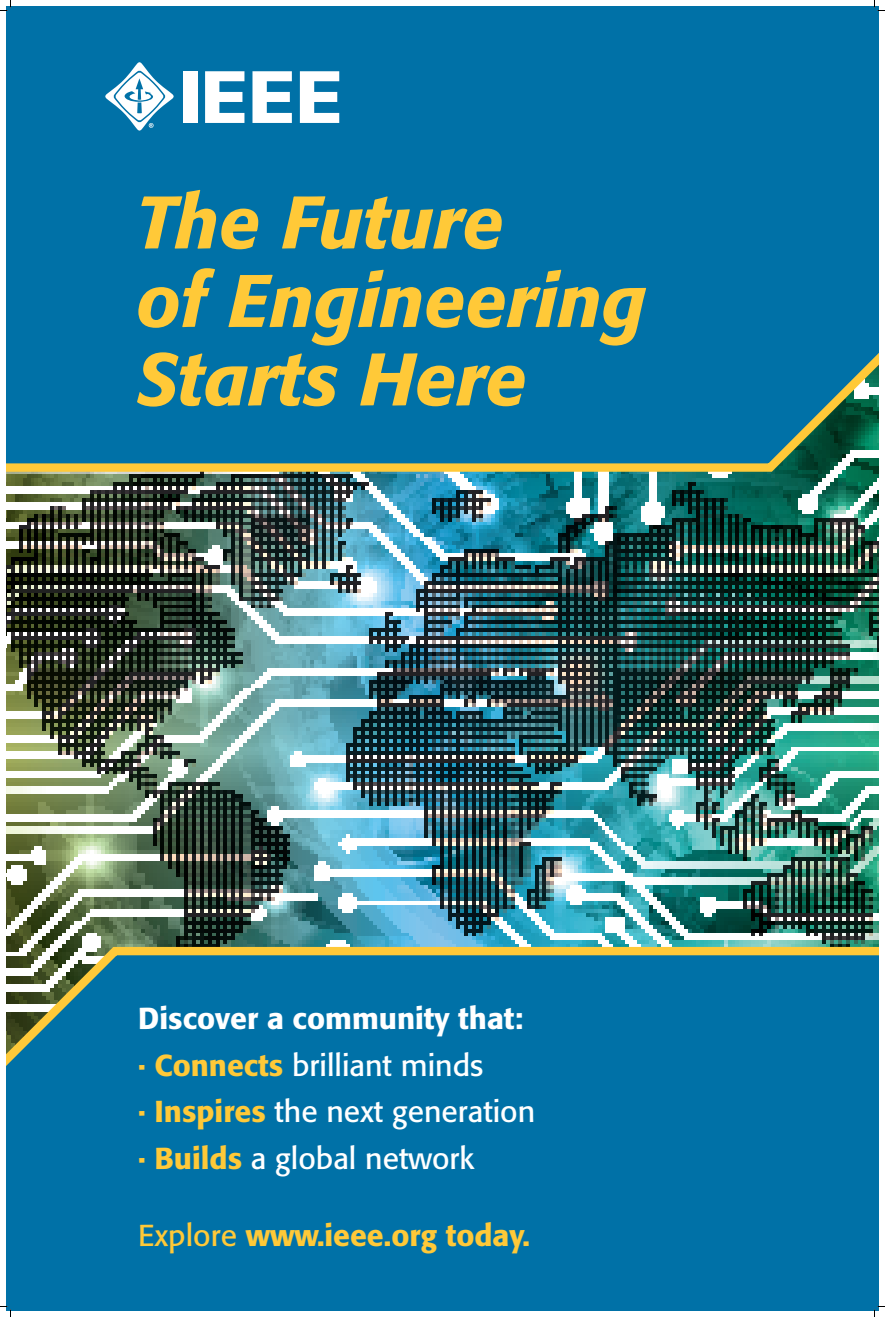
<style>
.page{position:relative;width:885px;height:1317px;background:#fff}
.page>*{position:absolute;margin:0;border:0;box-sizing:border-box;transform-origin:0 0}
.t1{font:italic 500 73.5px/78.5px "Formata";color:#ffc938}
.t2{font:30px/46.5px "Formata";color:#fff}
.t3{font:500 30px "Formata";color:#ffc938}
.s1{font-weight:500}
.s2{font-weight:500;color:#ffc938}
.s3{font-weight:400}
</style>
<div class="page">
<img style="left:6px;top:476px;width:873px;height:467px">
<div style="left:6px;top:1076px;width:873px;height:235px;background:#0071a7"></div>
<svg style="left:6px;top:943px;width:873px;height:133px;background:#1a799c"></svg>
<div style="left:6px;top:6px;width:873px;height:337px;background:#0071a7"></div>
<svg style="left:6px;top:343px;width:873px;height:133px;background:#15779a"></svg>
<svg style="left:105px;top:62px;width:69px;height:69px"></svg>
<div style="left:183px;top:71px;width:15px;height:52px;background:#fff"></div>
<svg style="left:205px;top:71px;width:39px;height:52px"></svg>
<svg style="left:252px;top:71px;width:40px;height:52px"></svg>
<svg style="left:300px;top:71px;width:39px;height:52px"></svg>
<svg style="left:0;top:0;width:11px;height:11px"></svg>
<svg style="left:0;top:1306px;width:11px;height:11px"></svg>
<svg style="left:874px;top:0;width:11px;height:11px"></svg>
<svg style="left:874px;top:1306px;width:11px;height:11px"></svg>
<h1 class="t1" style="left:136px;top:183px;width:511px">The Future<br>of Engineering<br>Starts Here</h1>
<p class="t2" style="left:138px;top:995px;width:398px"><span class="s1">Discover a community that: </span><span class="s2">· Connects</span> brilliant minds<br><span class="s2">· Inspires</span> the next generation <span class="s2">· Builds</span> a global network</p>
<p class="t3" style="left:138px;top:1217px;width:393px"><span class="s3">Explore</span> www.ieee.org today.</p>
</div>
